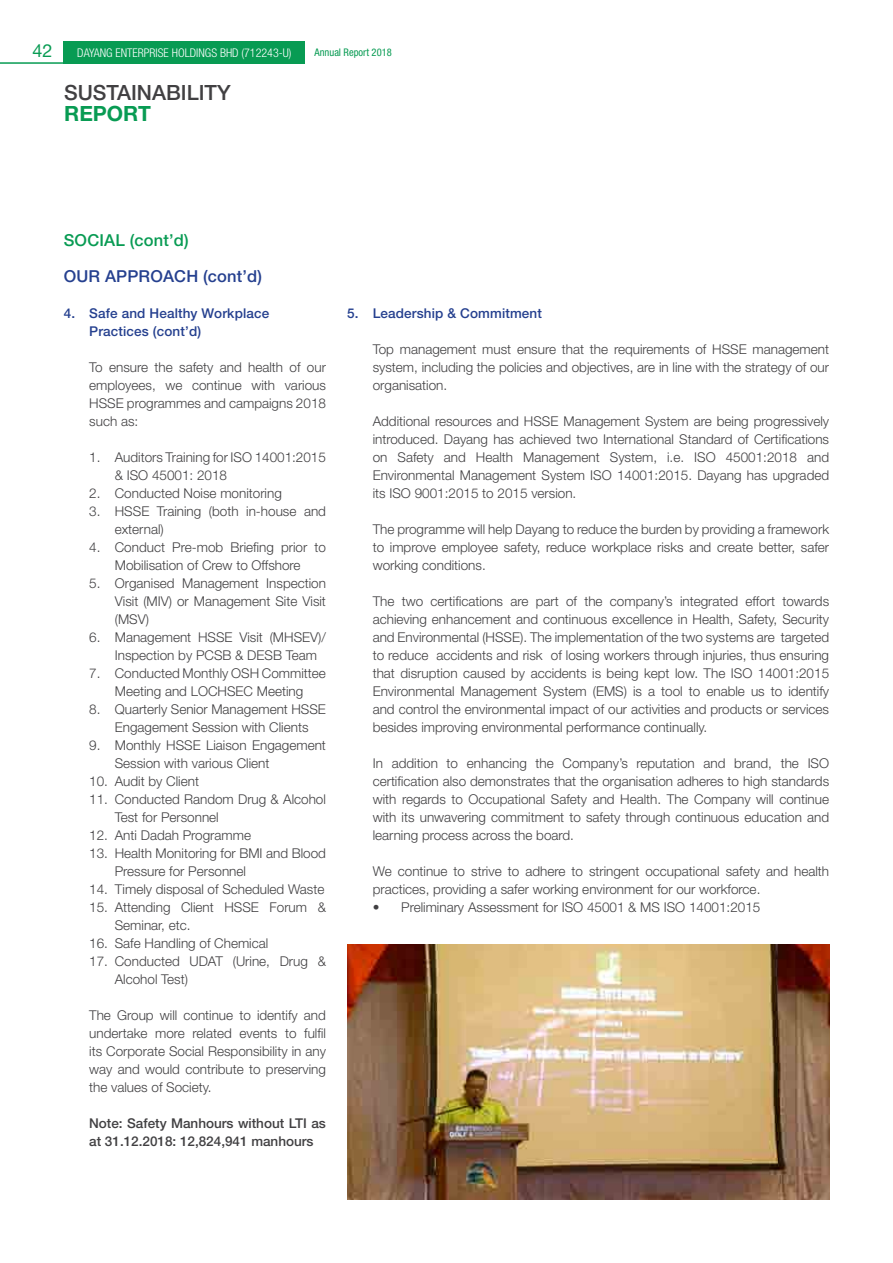
<style>
.page{position:relative;width:893px;height:1263px;background:#fff}
.page>*{position:absolute;margin:0;border:0;box-sizing:border-box;transform-origin:0 0}
.t1{font:500 21px "Helvetica Neue LT Std";color:#414042}
.t2{font:700 21px "Helvetica Neue LT Std";color:#089b53}
.t3{font:18px "Helvetica Neue LT Std";color:#089b53}
.t4{font:500 16.5px "Helvetica Neue LT Std";color:#25408f}
.t5{font:500 16.5px "Helvetica Neue LT Std";color:#089b53}
.t6{font:300 13.5px/18px "Helvetica Neue LT Std";color:#414042}
.t7{font:500 13.5px/18px "Helvetica Neue LT Std";letter-spacing:.01em;color:#25408f}
.t8{font:500 13.5px/18px "Helvetica Neue LT Std";color:#414042}
.t9{font:300 condensed 12px "Helvetica Neue LT Std";color:#fff}
.t10{font:condensed 10.5px "Helvetica Neue LT Std";color:#089b53}
</style>
<div class="page">
<div style="left:64px;top:41px;width:241px;height:23px;background:#089b53"></div>
<hr style="left:0;top:62px;width:73px;height:2px;background:#089b53">
<img style="left:347px;top:944px;width:482px;height:255px">
<h2 class="t3" style="left:33px;top:40px;width:22px">42</h2>
<p class="t9" style="left:77px;top:46px;width:216px">DAYANG ENTERPRISE HOLDINGS BHD (712243-U)</p>
<p class="t10" style="left:314px;top:46px;width:79px">Annual Report 2018</p>
<h1 class="t1" style="left:64px;top:80px;width:168px">Sustainability</h1>
<h1 class="t2" style="left:64px;top:101px;width:31px">REPORT</h1>
<p class="t5" style="left:64px;top:230px;width:126px">SOCIAL (cont’d)</p>
<p class="t4" style="left:64px;top:266px;width:12px">OURAPPROA</p>
<p class="t4" style="left:174px;top:266px;width:89px">CH (cont’d)</p>
<p class="t7" style="left:89px;top:304px;width:181px;text-indent:-26px">4. Safe and H ealthy Workplace<br>Practices (cont’d)</p>
<p class="t6" style="left:89px;top:358px;width:238px;text-align:justify">To ensure the safety and health of our employees, we continue with various HSSE programmes and campaigns 2018 such as:</p>
<p class="t6" style="left:115px;top:448px;width:213px;text-indent:-26px">1. Auditors Training for ISO 14001:2015 &amp; ISO 45001: 2018</p>
<p class="t6" style="left:89px;top:484px;width:194px">2. Conducted Noise monitoring</p>
<p class="t6" style="left:115px;top:502px;width:213px;text-indent:-26px">3. HSSE Training (both in-house and external)</p>
<p class="t6" style="left:89px;top:538px;width:238px;text-align:center">4. Conduct Pre-mob Briefing prior to<br>Mobilisation of Crew to Offshore</p>
<p class="t6" style="left:115px;top:574px;width:213px;text-align:justify;text-indent:-25px">5. Organised Management Inspection Visit (MIV) or Management Site Visit (MSV)</p>
<p class="t6" style="left:115px;top:628px;width:213px;text-indent:-26px">6. Management HSSE Visit (MHSEV)/<br>Inspection by PCSB &amp; DESB Team</p>
<p class="t6" style="left:89px;top:663px;width:238px;text-align:center">7. Conducted Monthly OSH Committee<br>Meeting and LOCHSEC Meeting</p>
<p class="t6" style="left:115px;top:699px;width:213px;text-indent:-26px">8. Quarterly Senior Management HSSE<br>Engagement Session with Clients</p>
<p class="t6" style="left:115px;top:735px;width:213px;text-indent:-26px">9. Monthly HSSE Liaison Engagement<br>Session with various Client</p>
<p class="t6" style="left:89px;top:771px;width:111px">10. Audit by Client</p>
<p class="t6" style="left:115px;top:789px;width:213px;text-indent:-26px">11. Conducted Random Drug &amp; Alcohol<br>Test for Personnel</p>
<p class="t6" style="left:89px;top:825px;width:163px">12. Anti Dadah Programme</p>
<p class="t6" style="left:115px;top:843px;width:213px;text-indent:-26px">13. Health Monitoring for BMI and Blood<br>Pressure for Personnel</p>
<p class="t6" style="left:89px;top:879px;width:237px">14. Timely disposal of Scheduled Waste</p>
<p class="t6" style="left:115px;top:897px;width:213px;text-indent:-26px">15. Attending Client HSSE Forum &amp;<br>Seminar, etc.</p>
<p class="t6" style="left:89px;top:933px;width:181px">16. Safe Handling of Chemical</p>
<p class="t6" style="left:115px;top:951px;width:213px;text-indent:-26px">17. Conducted UDAT (Urine, Drug &amp;<br>Alcohol Test)</p>
<p class="t6" style="left:89px;top:1005px;width:238px;text-align:justify">The Group will continue to identify and undertake more related events to fulfil its Corporate Social Responsibility in any way and would contribute to preserving the values of Society.</p>
<p class="t8" style="left:89px;top:1114px;width:238px">Note: Safety M anhours without LTI as at 31.12.2018: 12,824,941 manhours</p>
<p class="t7" style="left:347px;top:304px;width:196px">5. Leadership &amp; Commitment</p>
<p class="t6" style="left:373px;top:340px;width:458px;text-align:justify">Top management must ensure that the requirements of HSSE management system, including the policies and objectives, are in line with the strategy of our organisation.</p>
<p class="t6" style="left:373px;top:412px;width:458px;text-align:justify">Additional resources and HSSE Management System are being progressively introduced. Dayang has achieved two International Standard of Certifications on Safety and Health Management System, i.e. ISO 45001:2018 and Environmental Management System ISO 14001:2015. Dayang has upgraded its ISO 9001:2015 to 2015 version.</p>
<p class="t6" style="left:373px;top:520px;width:458px;text-align:justify">The programme will help Dayang to reduce the burden by providing a framework to improve employee safety, reduce workplace risks and create better, safer working conditions.</p>
<p class="t6" style="left:373px;top:592px;width:458px;text-align:justify">The two certifications are part of the company’s integrated effort towards achieving enhancement and continuous excellence in Health, Safety, Security and Environmental (HSSE). The implementation of the two systems are targeted to reduce accidents and risk of losing workers through injuries, thus ensuring that disruption caused by accidents is being kept low. The ISO 14001:2015<br>Environmental Management System (EMS) is a tool to enable us to identify and control the environmental impact of our activities and products or services besides improving environmental performance continually.</p>
<p class="t6" style="left:373px;top:754px;width:458px;text-align:justify">In addition to enhancing the Company’s reputation and brand, the ISO certification also demonstrates that the organisation adheres to high standards with regards to Occupational Safety and Health. The Company will continue with its unwavering commitment to safety through continuous education and learning process across the board.</p>
<p class="t6" style="left:373px;top:862px;width:458px">We continue to strive to adhere to stringent occupational safety and health practices, providing a safer working environment for our workforce.</p>
<p class="t6" style="left:373px;top:898px;width:389px">• Preliminary Assessment for ISO 45001 &amp; MS ISO 14001:2015</p>
</div>
